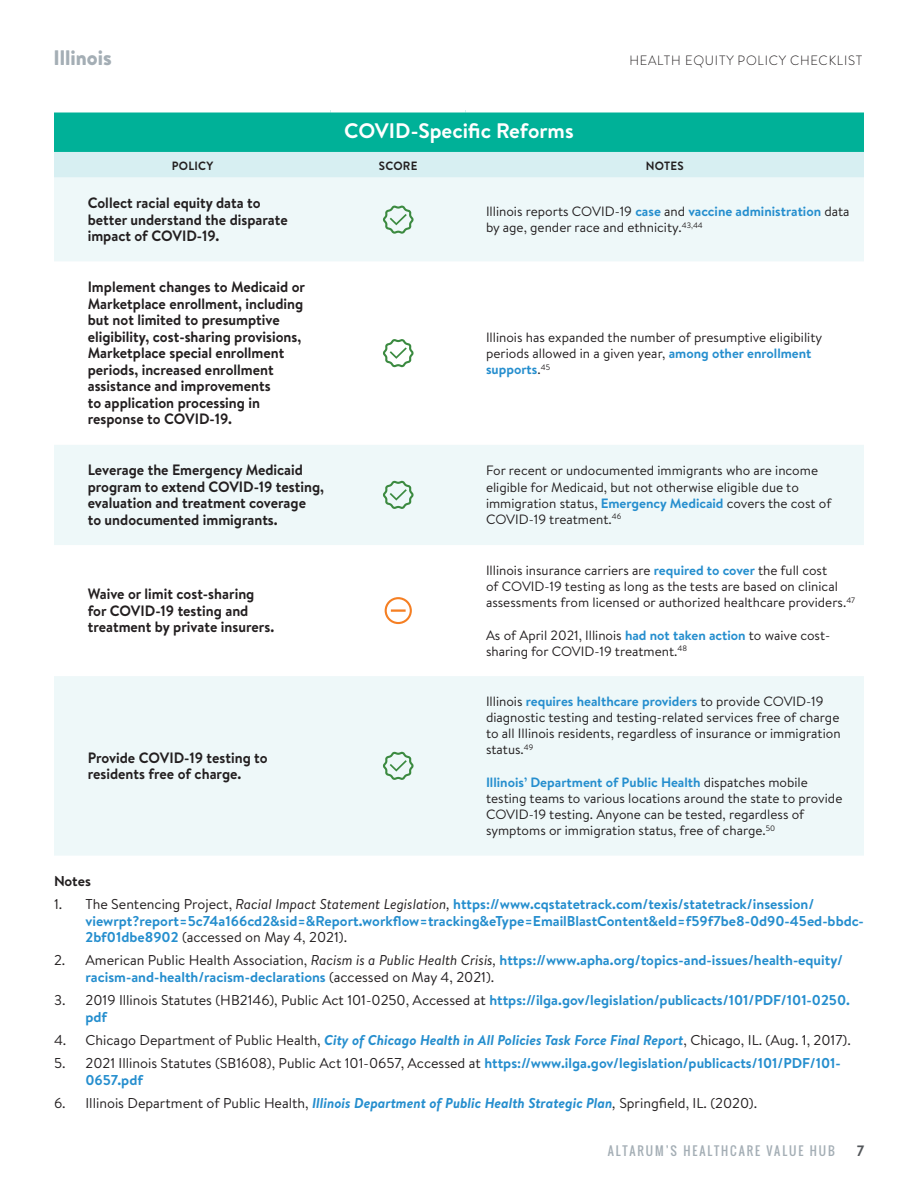
<style>
.page{position:relative;width:918px;height:1188px;background:#fff}
.page>*{position:absolute;margin:0;border:0;box-sizing:border-box;transform-origin:0 0}
.Head{font:700 21px "Brandon Text";color:#fff}
.t1{font:900 21px "Brandon Text";color:#a4aeb5;scale:.96 1}
.Policy{font:700 15px/16.5px "Brandon Text";color:#231f20;scale:.96 1}
.t2{font:700 15px "Brandon Text";color:#53565a;scale:.96 1}
.Footnotes{font:700 14.25px/16.5px "Brandon Text";color:#258ece}
.Footnotes-2{font:14.25px "Brandon Text";color:#231f20}
.Footnotes-3{font:700 14.25px "Brandon Text";color:#231f20}
.Notes{font:13.5px/16.2px "Brandon Text";color:#231f20}
.t3{font:300 13.5px "Brandon Text";letter-spacing:.06em;color:#231f20;scale:.96 1}
.t4{font:12px "Oswald";letter-spacing:.16em;color:#a4aeb5}
.Subhead{font:700 12px "Brandon Text";letter-spacing:.02em;color:#231f20;scale:.96 1}
.s1{font-weight:700;color:#258ece}
.s2{font-weight:400;color:#231f20}
.s3{font-weight:400;font-style:italic;color:#231f20}
.s4{font-weight:700;font-style:italic;color:#258ece}
.s5{font-style:italic}
</style>
<div class="page">
<div style="left:54px;top:110px;width:810px;height:42px;background:#00b198"></div>
<div style="left:54px;top:152px;width:810px;height:26px;background:#d7eff2"></div>
<div style="left:54px;top:178px;width:810px;height:678px;background:#eef8f9"></div>
<svg style="left:54px;top:262px;width:810px;height:414px"></svg>
<hr style="left:54px;top:108px;width:277px;height:4px;background:#fff">
<hr style="left:331px;top:108px;width:135px;height:4px;background:#fff">
<hr style="left:466px;top:108px;width:398px;height:4px;background:#fff">
<svg style="left:382px;top:204px;width:33px;height:32px"></svg>
<svg style="left:382px;top:337px;width:33px;height:32px"></svg>
<svg style="left:382px;top:479px;width:33px;height:32px"></svg>
<div style="left:385px;top:597px;width:27px;height:27px;border:2px solid #f57f23;border-radius:50%"></div>
<hr style="left:391px;top:609px;width:15px;height:3px;background:#f57f23">
<svg style="left:382px;top:750px;width:33px;height:32px"></svg>
<h1 class="t1" style="left:54px;top:42px;width:62px">Illinois</h1>
<p class="Head" style="left:344px;top:117px;width:231px">COVID-Specific Reforms</p>
<p class="t3" style="left:629px;top:52px;width:244px">HEALTH EQUITY POLICY CHECKLIST</p>
<p class="Subhead" style="left:172px;top:158px;width:44px">POLICY</p>
<p class="Subhead" style="left:379px;top:158px;width:42px">SCORE</p>
<p class="Subhead" style="left:646px;top:158px;width:41px">NOTES</p>
<p class="Policy" style="left:88px;top:195px;width:210px">Collect racial equity data to better understand the disparate impact of COVID-19.</p>
<p class="Notes" style="left:486px;top:203px;width:365px">Illinois reports COVID-19 <span class="s1">case</span> and <span class="s1">vaccine administration</span> data by age, gender race and ethnicity.<sup>43,44</sup></p>
<p class="Policy" style="left:88px;top:279px;width:228px">Implement changes to Medicaid or<br>Marketplace enrollment, including but not limited to presumptive eligibility, cost-sharing provisions,<br>Marketplace special enrollment periods, increased enrollment assistance and improvements<br>to application processing in response to COVID-19.</p>
<p class="Notes" style="left:486px;top:328px;width:338px">Illinois has expanded the number of presumptive eligibility periods allowed in a given year, <span class="s1">among other enrollment supports</span>.<sup>45</sup></p>
<p class="Policy" style="left:88px;top:462px;width:248px">Leverage the Emergency Medicaid program to extend COVID-19 testing, evaluation and treatment coverage<br>to undocumented immigrants.</p>
<p class="Notes" style="left:486px;top:462px;width:347px">For recent or undocumented immigrants who are income eligible for Medicaid, but not otherwise eligible due to immigration status, <span class="s1">Emergency Medicaid</span> covers the cost of COVID-19 treatment.<sup>46</sup></p>
<p class="Policy" style="left:88px;top:586px;width:196px">Waive or limit cost-sharing for COVID-19 testing and treatment by private insurers.</p>
<p class="Policy" style="left:88px;top:749px;width:189px">Provide COVID-19 testing to residents free of charge.</p>
<p class="Notes" style="left:486px;top:562px;width:371px">Illinois insurance carriers are <span class="s1">required to cover</span> the full cost<br>of COVID-19 testing as long as the tests are based on clinical assessments from licensed or authorized healthcare providers.<sup>47</sup></p>
<p class="Notes" style="left:486px;top:626px;width:346px">As of April 2021, Illinois <span class="s1">had not taken action</span> to waive cost&shy;sharing for COVID-19 treatment.<sup>48</sup></p>
<p class="Notes" style="left:486px;top:693px;width:356px">Illinois <span class="s1">requires healthcare providers</span> to provide COVID-19 diagnostic testing and testing-related services free of charge to all Illinois residents, regardless of insurance or immigration status.<sup>49</sup></p>
<p class="Notes" style="left:486px;top:774px;width:358px"><span class="s1">Illinois’ Department of Public Health</span> dispatches mobile testing teams to various locations around the state to provide COVID-19 testing. Anyone can be tested, regardless of symptoms or immigration status, free of charge.<sup>50</sup></p>
<p class="Footnotes-3" style="left:54px;top:871px;width:39px">Notes</p>
<p class="Footnotes" style="left:86px;top:896px;width:780px;text-indent:-32px"><span class="s2">1. The Sentencing Project,</span> <span class="s3">Racial Impact Statement Legislation,</span> https://www.cqstatetrack.com/texis/statetrack/insession/ viewrpt?report=5c74a166cd2&amp;sid=&amp;Report.workflow=tracking&amp;eType=EmailBlastContent&amp;eId=f59f7be8-0d90-45ed-bbdc-<br>2bf01dbe8902 <span class="s2">(accessed on May 4, 2021).</span></p>
<p class="Footnotes" style="left:86px;top:952px;width:759px;text-indent:-32px"><span class="s2">2. American Public Health Association,</span> <span class="s3">Racism is a Public Health Crisis,</span> https://www.apha.org/topics-and-issues/health-equity/ racism-and-health/racism-declarations <span class="s2">(accessed on May 4, 2021).</span></p>
<p class="Footnotes" style="left:86px;top:992px;width:766px;text-indent:-32px"><span class="s2">3. 2019 Illinois Statutes (HB2146), Public Act 101-0250, Accessed at</span> https://ilga.gov/legislation/publicacts/101/PDF/101-0250. pdf</p>
<p class="Footnotes-2" style="left:54px;top:1030px;width:798px">4. Chicago Department of Public Health, <span class="s4">City of Chicago Health in All Policies Task Force Final Report</span>, Chicago, IL. (Aug. 1, 2017).</p>
<p class="Footnotes" style="left:86px;top:1055px;width:757px;text-indent:-32px"><span class="s2">5. 2021 Illinois Statutes (SB1608), Public Act 101-0657, Accessed at</span> https://www.ilga.gov/legislation/publicacts/101/PDF/101-<br>0657.pdf</p>
<p class="Footnotes-2" style="left:54px;top:1093px;width:705px">6. Illinois Department of Public Health, <span class="s4">Illinois Department of Public Health Strategic Plan</span><span class="s5">,</span> Springfield, IL. (2020).</p>
<p class="t4" style="left:608px;top:1142px;width:228px">ALTARUM’S HEALTHCARE VALUE HUB</p>
<p class="t2" style="left:857px;top:1140px;width:9px">7</p>
</div>
